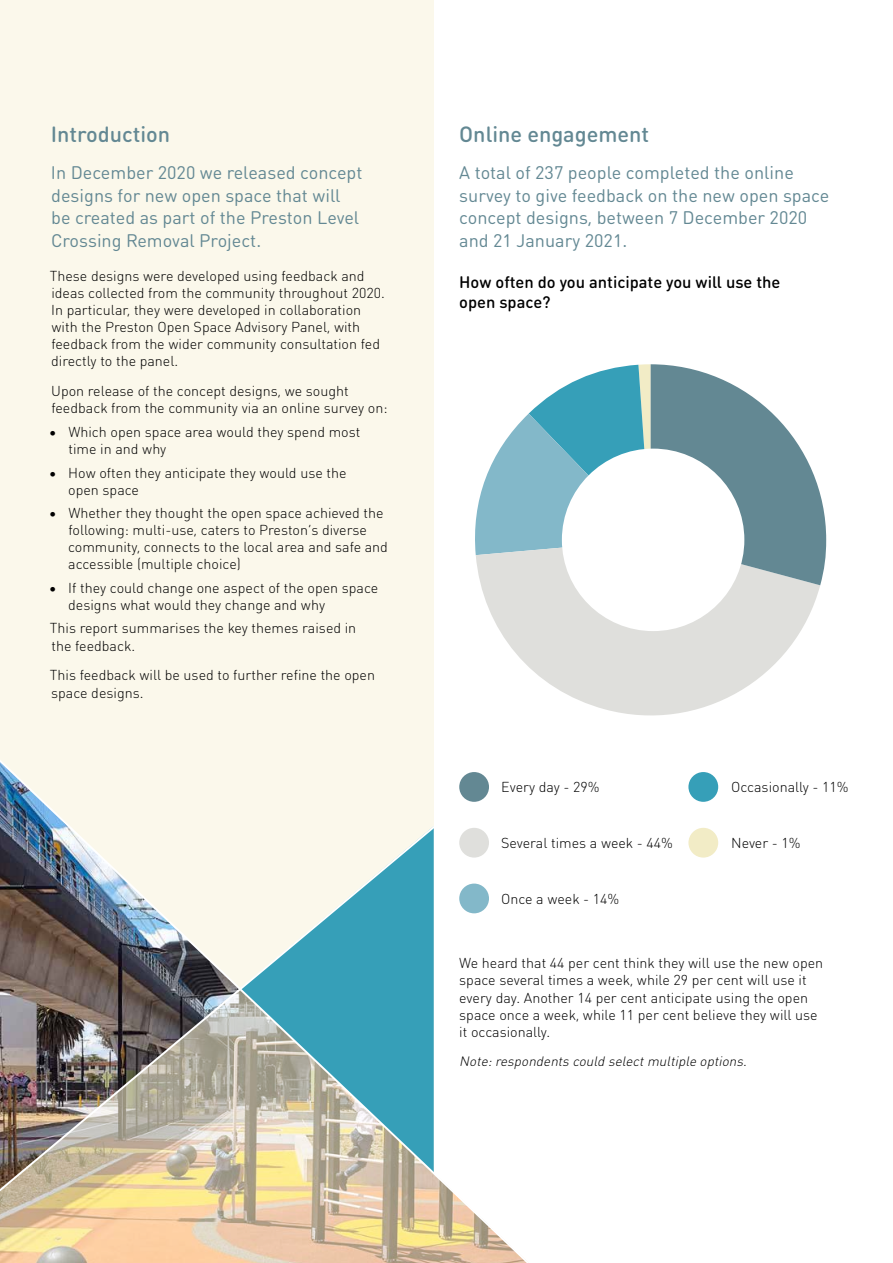
<style>
.page{position:relative;width:893px;height:1263px;background:#fff}
.page>*{position:absolute;margin:0;border:0;box-sizing:border-box;transform-origin:0 0}
.t1{font:500 21.75px "DIN Round OT";color:#638893}
.t2{font:18px/22.5px "DIN Round OT";color:#638893}
.t3{font:500 16.5px/19.8px "DIN Round OT";color:#000}
.t4{font:300 14.25px/17.1px "DIN Round OT";color:#000}
.t5{font:italic 300 13.5px "DIN Round OT";color:#000}
</style>
<div class="page">
<svg style="left:481px;top:585px;width:339px;height:131px;fill:#dfdfdc"></svg>
<svg style="left:475px;top:364px;width:351px;height:221px"></svg>
<div style="left:562px;top:449px;width:182px;height:182px;background:#fff;border-radius:50%"></div>
<div style="left:0;top:0;width:434px;height:1263px;background:#fbf8eb"></div>
<img style="left:0;top:658px;width:609px;height:605px">
<div style="left:459px;top:772px;width:30px;height:30px;background:#638893;border-radius:50%"></div>
<div style="left:688px;top:772px;width:30px;height:30px;background:#369fb8;border-radius:50%"></div>
<div style="left:459px;top:828px;width:30px;height:29px;background:#dfdfdc;border-radius:50%"></div>
<div style="left:688px;top:828px;width:30px;height:29px;background:#f2ecc6;border-radius:50%"></div>
<div style="left:459px;top:883px;width:30px;height:30px;background:#83b8c9;border-radius:50%"></div>
<h1 class="t1" style="left:51px;top:120px;width:121px">Introduction</h1>
<p class="t2" style="left:51px;top:161px;width:313px">In December 2020 we released concept designs for new open space that will be created as part of the Preston Level Crossing Removal Project.</p>
<p class="t4" style="left:50px;top:267px;width:337px">These designs were developed using feedback and ideas collected from the community throughout 2020.<br>In particular, they were developed in collaboration with the Preston Open Space Advisory Panel, with feedback from the wider community consultation fed directly to the panel.</p>
<p class="t4" style="left:51px;top:382px;width:338px">Upon release of the concept designs, we sought feedback from the community via an online survey on:</p>
<p class="t4" style="left:68px;top:423px;width:293px;text-indent:-19px">• Which open space area would they spend most time in and why</p>
<p class="t4" style="left:68px;top:464px;width:280px;text-indent:-19px">• How often they anticipate they would use the open space</p>
<p class="t4" style="left:68px;top:504px;width:321px;text-indent:-19px">• Whether they thought the open space achieved the following: multi-use, caters to Preston’s diverse community, connects to the local area and safe and accessible (multiple choice)</p>
<p class="t4" style="left:68px;top:579px;width:312px;text-indent:-19px">• If they could change one aspect of the open space designs what would they change and why</p>
<p class="t4" style="left:50px;top:620px;width:308px">This report summarises the key themes raised in the feedback.</p>
<p class="t4" style="left:50px;top:667px;width:327px">This feedback will be used to further refine the open space designs.</p>
<h1 class="t1" style="left:459px;top:120px;width:191px">Online engagement</h1>
<p class="t2" style="left:459px;top:161px;width:372px">A total of 237 people completed the online survey to give feedback on the new open space concept designs, between 7 December 2020 and 21 January 2021.</p>
<p class="t3" style="left:459px;top:272px;width:323px">How often do you anticipate you will use the open space?</p>
<p class="t4" style="left:501px;top:778px;width:100px">Every day - 29%</p>
<p class="t4" style="left:731px;top:778px;width:119px">Occasionally - 11%</p>
<p class="t4" style="left:501px;top:834px;width:173px">Several times a week - 44%</p>
<p class="t4" style="left:731px;top:834px;width:71px">Never - 1%</p>
<p class="t4" style="left:501px;top:890px;width:120px">Once a week - 14%</p>
<p class="t4" style="left:459px;top:954px;width:365px">We heard that 44 per cent think they will use the new open space several times a week, while 29 per cent will use it every day. Another 14 per cent anticipate using the open space once a week, while 11 per cent believe they will use it occasionally.</p>
<p class="t5" style="left:459px;top:1052px;width:292px">Note:respondents could selectmultiple options.</p>
</div>
